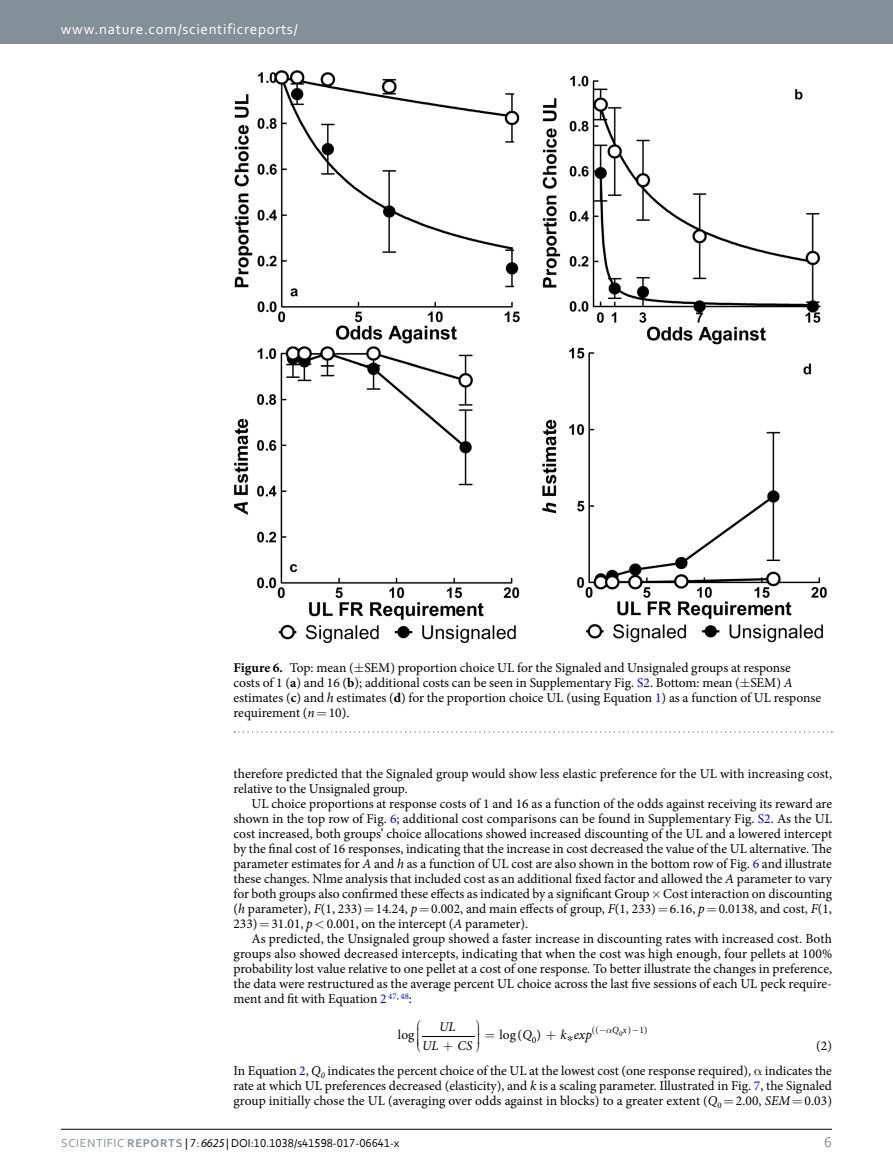
<style>
.page{position:relative;width:893px;height:1174px;background:#fff}
.page>*{position:absolute;margin:0;border:0;box-sizing:border-box;transform-origin:0 0}
.t1{font:15px "Corbel 2";letter-spacing:.045em;color:#fff}
.t2{font:15px "Corbel 2";color:#839097}
.t3{font:13.5px/15px "Minion Pro";color:#000;text-align:justify}
.t4{font:italic 13.35px "Minion Pro";letter-spacing:.005em;color:#000}
.t5{font:13.35px "Minion Pro Regular 3";letter-spacing:.005em;color:#000}
.t6{font:13.35px "STIX General";color:#000}
.t7{font:12px "Corbel";color:#000}
.t8{font:9.45px "Minion Pro Regular 3";color:#000}
.t9{font:7.35px "Minion Pro Regular 3";color:#000}
.s1{font-weight:700}
.s2{color:#00f}
.s3{font-family:"Minion Pro It 2"}
.s4{font-family:"Minion Pro";font-style:italic}
.s5{font-family:"Corbel 2";color:#839097}
.s6{font-family:"Corbel Bold 2";color:#839097}
.s7{font-family:"Myriad Pro";font-style:italic}
</style>
<div class="page">
<div style="left:0;top:0;width:893px;height:43px;background:#839097"></div>
<hr style="left:61px;top:1129px;width:771px;height:1px;background:#000">
<hr style="left:422px;top:1035px;width:52px;height:1px;background:#000">
<img style="left:234px;top:70px;width:593px;height:573px">
<svg style="left:234px;top:731px;width:598px;height:1px"></svg>
<p class="t1" style="left:61px;top:19px;width:238px">www.nature.com/scientificreports/</p>
<p class="t3" style="left:233px;top:660px;width:589px;text-align:left"><span class="s1">Figure 6.</span> Top: mean ( SEM) proportion choice UL for the Signaled and Unsignaled groups at response<br>costs of 1 (<span class="s1">a</span>) and 16 (<span class="s1">b</span>); additional costs can be seen in Supplementary Fig. <span class="s2">S2</span>. Bottom: mean ( SEM) <span class="s3">A </span>estimates (<span class="s1">c</span>) and <span class="s3">h</span> estimates (<span class="s1">d</span>) for the proportion choice UL (using Equation <span class="s2">1</span>) as a function of UL response requirement (<span class="s3">n</span> 10).</p>
<p class="t3" style="left:233px;top:766px;width:600px">therefore predicted that the Signaled group would show less elastic preference for the UL with increasing cost, relative to the Unsignaled group.</p>
<p class="t3" style="left:233px;top:796px;width:600px;text-indent:18px">UL choice proportions at response costs of 1 and 16 as a function of the odds against receiving its reward are shown in the top row of Fig. <span class="s2">6</span>; additional cost comparisons can be found in Supplementary Fig. <span class="s2">S2</span>. As the UL cost increased, both groups’ choice allocations showed increased discounting of the UL and a lowered intercept by the final cost of 16 responses, indicating that the increase in cost decreased the value of the UL alternative. The parameter estimates for <span class="s3">A</span> and <span class="s3">h</span> as a function of UL cost are also shown in the bottom row of Fig. <span class="s2">6</span> and illustrate these changes. Nlme analysis that included cost as an additional fixed factor and allowed the <span class="s3">A</span> parameter to vary for both groups also confirmed these effects as indicated by a significant Group Cost interaction on discounting (<span class="s3">h</span> parameter), <span class="s3">F</span>(1, 233) 14.24, <span class="s3">p</span> 0.002, and main effects of group, <span class="s3">F</span>(1, 233) 6.16, <span class="s3">p</span> 0.0138, and cost, <span class="s3">F</span>(1, 233) 31.01, <span class="s3">p</span> 0.001, on the intercept (<span class="s3">A</span> parameter).</p>
<p class="t3" style="left:233px;top:931px;width:600px;text-indent:18px">As predicted, the Unsignaled group showed a faster increase in discounting rates with increased cost. Both groups also showed decreased intercepts, indicating that when the cost was high enough, four pellets at 100% probability lost value relative to one pellet at a cost of one response. To better illustrate the changes in preference, the data were restructured as the average percent UL choice across the last five sessions of each UL peck require&shy;ment and fit with Equation <span class="s2">2</span> <sup>47</sup><sup>,</sup> <sup>48</sup>:</p>
<p class="t8" style="left:592px;top:1023px;width:16px">((−</p>
<p class="t6" style="left:567px;top:1025px;width:8px">⁎</p>
<p class="t4" style="left:439px;top:1017px;width:18px">UL</p>
<p class="t8" style="left:612px;top:1023px;width:37px"><span class="s4">Q x</span>) 1)</p>
<p class="t5" style="left:398px;top:1026px;width:18px">log</p>
<p class="t5" style="left:499px;top:1026px;width:43px">log( )</p>
<p class="t4" style="left:522px;top:1025px;width:11px">Q</p>
<p class="t4" style="left:560px;top:1025px;width:33px">k exp</p>
<p class="t9" style="left:619px;top:1028px;width:5px">0</p>
<p class="t3" style="left:233px;top:1063px;width:600px">In Equation <span class="s2">2</span>, <span class="s3">Q</span><sub>0</sub> indicates the percent choice of the UL at the lowest cost (one response required), indicates the rate at which UL preferences decreased (elasticity), and <span class="s3">k</span> is a scaling parameter. Illustrated in Fig. <span class="s2">7</span>, the Signaled group initially chose the UL (averaging over odds against in blocks) to a greater extent (<span class="s3">Q</span><sub>0</sub> 2.00, <span class="s3">SEM</span> 0.03)</p>
<p class="t8" style="left:532px;top:1033px;width:6px">0</p>
<p class="t5" style="left:816px;top:1037px;width:17px">(2)</p>
<p class="t4" style="left:422px;top:1036px;width:18px">UL</p>
<p class="t4" style="left:458px;top:1036px;width:16px">CS</p>
<p class="t7" style="left:61px;top:1135px;width:340px"><span class="s5">Scientific</span> <span class="s6">REPOrTS</span> | 7: <span class="s7">6625</span> | DOI:10.1038/s41598-017-06641-x</p>
<p class="t2" style="left:824px;top:1132px;width:9px">6</p>
</div>
